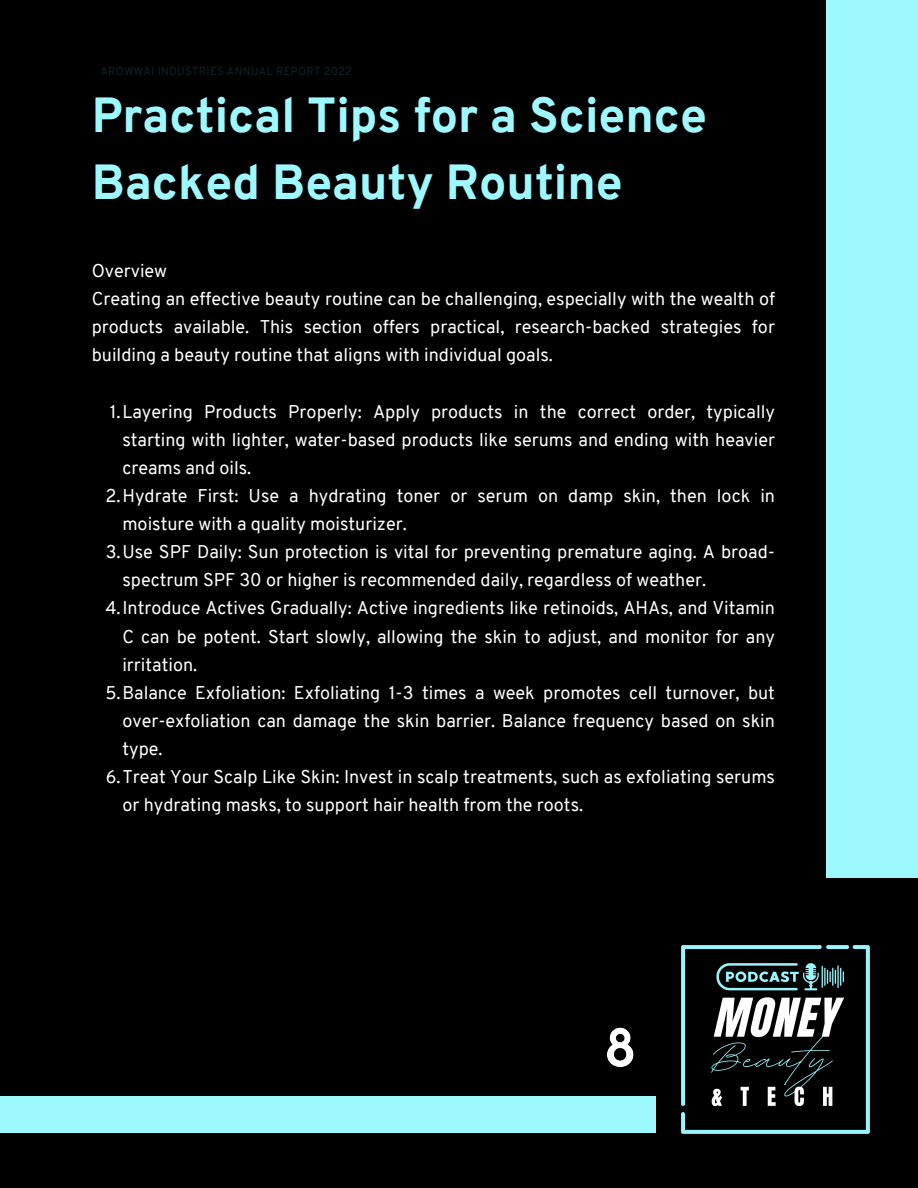
<style>
.page{position:relative;width:918px;height:1188px;background:#000}
.page>*{position:absolute;margin:0;border:0;box-sizing:border-box;transform-origin:0 0}
.t1{font:800 48px/66.9px "Overpass";color:#9ef9ff}
.t2{font:18px/28.2px "Overpass";color:#fff}
.t3{font:11.1px "Overpass";letter-spacing:.03em;color:#102226}
</style>
<div class="page">
<div style="left:0;top:1096px;width:655px;height:37px;background:#9ef9ff"></div>
<div style="left:826px;top:0;width:92px;height:878px;background:#9ef9ff"></div>
<img style="left:681px;top:945px;width:189px;height:189px">
<img style="left:607px;top:1027px;width:27px;height:40px">
<p class="t3" style="left:100px;top:67px;width:253px">AROWWAI INDUSTRIES ANNUAL REPORT 2022</p>
<p class="t1" style="left:92px;top:87px;width:617px">Practical Tips for a Science<br>Backed Beauty Routine</p>
<h1 class="t2" style="left:92px;top:258px;width:685px">Overview<br>Creating an effective beauty routine can be challenging, especially with the wealth of products available. This section offers practical, research-backed strategies for building a beauty routine that aligns with individual goals.</h1>
<h2 class="t2" style="left:122px;top:399px;width:654px;text-align:justify;text-indent:-13px">1.Layering Products Properly: Apply products in the correct order, typically starting with lighter, water-based products like serums and ending with heavier creams and oils.</h2>
<p class="t2" style="left:122px;top:483px;width:654px;text-indent:-17px">2.Hydrate First: Use a hydrating toner or serum on damp skin, then lock in moisture with a quality moisturizer.</p>
<p class="t2" style="left:122px;top:540px;width:654px;text-indent:-17px">3.Use SPF Daily: Sun protection is vital for preventing premature aging. A broad&shy;spectrum SPF 30 or higher is recommended daily, regardless of weather.</p>
<p class="t2" style="left:122px;top:596px;width:654px;text-align:justify;text-indent:-17px">4.Introduce Actives Gradually: Active ingredients like retinoids, AHAs, and Vitamin C can be potent. Start slowly, allowing the skin to adjust, and monitor for any irritation.</p>
<p class="t2" style="left:122px;top:680px;width:654px;text-align:justify;text-indent:-17px">5.Balance Exfoliation: Exfoliating 1-3 times a week promotes cell turnover, but over-exfoliation can damage the skin barrier. Balance frequency based on skin type.</p>
<p class="t2" style="left:122px;top:765px;width:654px;text-indent:-17px">6.Treat Your Scalp Like Skin: Invest in scalp treatments, such as exfoliating serums or hydrating masks, to support hair health from the roots.</p>
</div>
